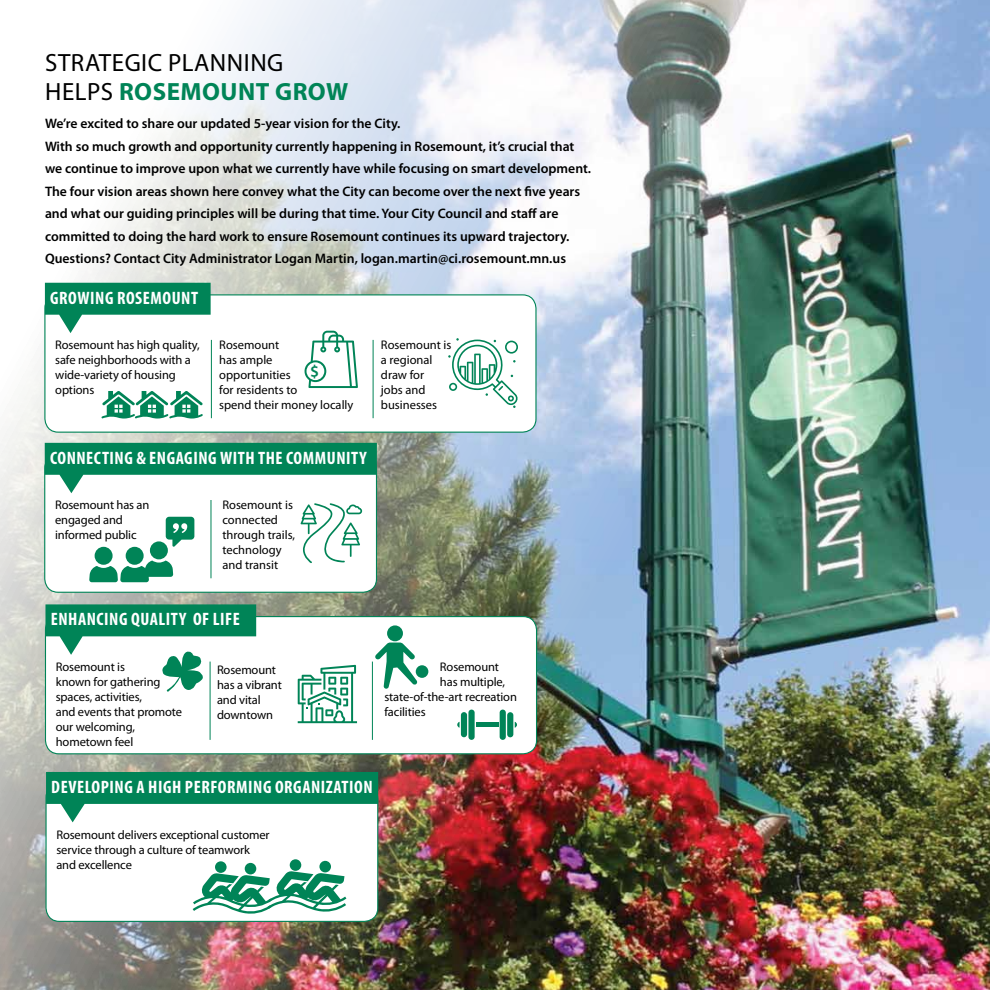
<style>
.page{position:relative;width:990px;height:990px;background:#fff}
.page>*{position:absolute;margin:0;border:0;box-sizing:border-box;transform-origin:0 0}
.t1{font:25px/28.8px "Myriad Pro";letter-spacing:.02em;color:#000}
.t2{font:700 condensed 18px "Myriad Pro";letter-spacing:.03em;color:#fff}
.t3{font:600 16.88px "Myriad Pro";color:#008457}
.t4{font:600 13.75px/22.5px "Myriad Pro";color:#000}
.t5{font:12.5px/15px "Myriad Pro";letter-spacing:-.01em;color:#000}
.s1{font-weight:700;color:#008457}
</style>
<div class="page">
<img style="left:0;top:0;width:990px;height:990px">
<div style="left:45px;top:295px;width:491px;height:137px;background:#fff;border-radius:13px"></div>
<div style="left:44px;top:294px;width:493px;height:139px;border:1px solid #008457;border-radius:13px"></div>
<svg style="left:45px;top:283px;width:166px;height:50px"></svg>
<hr style="left:211px;top:340px;width:1px;height:78px;background:#008457">
<hr style="left:373px;top:340px;width:1px;height:78px;background:#008457">
<div style="left:45px;top:455px;width:331px;height:137px;background:#fff;border-radius:14px"></div>
<div style="left:44px;top:454px;width:333px;height:139px;border:1px solid #008457;border-radius:14px"></div>
<svg style="left:45px;top:443px;width:332px;height:50px"></svg>
<hr style="left:211px;top:500px;width:1px;height:78px;background:#008457">
<div style="left:45px;top:617px;width:492px;height:137px;background:#fff;border-radius:13px"></div>
<div style="left:45px;top:616px;width:492px;height:138px;border:1px solid #008457;border-radius:13px"></div>
<hr style="left:210px;top:662px;width:1px;height:78px;background:#008457">
<hr style="left:372px;top:662px;width:1px;height:78px;background:#008457">
<svg style="left:300px;top:503px;width:62px;height:60px"></svg>
<svg style="left:448px;top:338px;width:70px;height:70px"></svg>
<div style="left:150px;top:541px;width:18px;height:18px;background:#008457;border-radius:50%"></div>
<svg style="left:166px;top:517px;width:28px;height:30px"></svg>
<div style="left:126px;top:547px;width:18px;height:18px;background:#008457;border-radius:50%"></div>
<svg style="left:89px;top:561px;width:84px;height:21px"></svg>
<div style="left:95px;top:547px;width:18px;height:18px;background:#008457;border-radius:50%"></div>
<svg style="left:304px;top:331px;width:54px;height:57px"></svg>
<svg style="left:101px;top:391px;width:102px;height:28px"></svg>
<svg style="left:298px;top:665px;width:59px;height:58px"></svg>
<svg style="left:45px;top:604px;width:211px;height:89px"></svg>
<div style="left:387px;top:625px;width:16px;height:16px;background:#008457;border-radius:50%"></div>
<svg style="left:375px;top:643px;width:43px;height:46px"></svg>
<div style="left:416px;top:665px;width:12px;height:13px;background:#008457;border-radius:50%"></div>
<div style="left:476px;top:722px;width:22px;height:5px;background:#008457"></div>
<div style="left:461px;top:712px;width:6px;height:25px;background:#008457;border-radius:3px"></div>
<div style="left:468px;top:710px;width:7px;height:30px;background:#008457;border-radius:3px"></div>
<svg style="left:457px;top:722px;width:3px;height:6px"></svg>
<div style="left:507px;top:712px;width:6px;height:25px;background:#008457;border-radius:3px"></div>
<div style="left:500px;top:710px;width:6px;height:30px;background:#008457;border-radius:3px"></div>
<div style="left:46px;top:784px;width:332px;height:137px;background:#fff;border-radius:14px"></div>
<div style="left:45px;top:784px;width:333px;height:138px;border:1px solid #008457;border-radius:14px"></div>
<svg style="left:46px;top:772px;width:332px;height:50px"></svg>
<div style="left:290px;top:859px;width:11px;height:12px;background:#008457;border-radius:50%"></div>
<div style="left:319px;top:861px;width:12px;height:12px;background:#008457;border-radius:50%"></div>
<div style="left:215px;top:861px;width:12px;height:12px;background:#008457;border-radius:50%"></div>
<div style="left:245px;top:863px;width:11px;height:12px;background:#008457;border-radius:50%"></div>
<svg style="left:193px;top:871px;width:153px;height:43px"></svg>
<h1 class="t1" style="left:45px;top:48px;width:305px">STRATEGIC PLANNING<br>HELPS <span class="s1">ROSEMOUNT GROW</span></h1>
<p class="t4" style="left:45px;top:112px;width:548px">We’re excited to share our updated 5-year vision for the City.<br>With so much growth and opportunity currently happening in Rosemount, it’s crucial that we continue to improve upon what we currently have while focusing on smart development.<br>The four vision areas shown here convey what the City can become over the next five years and what our guiding principles will be during that time. Your City Council and staff are committed to doing the hard work to ensure Rosemount continues its upward trajectory.<br>Questions? Contact City Administrator Logan Martin, logan.martin@ci.rosemount.mn.us</p>
<h2 class="t2" style="left:50px;top:286px;width:150px">GROWING ROSEMOUNT</h2>
<p class="t5" style="left:55px;top:337px;width:146px">Rosemount has high quality, safe neighborhoods with a wide-variety of housing options</p>
<p class="t5" style="left:219px;top:337px;width:136px">Rosemount<br>has ample<br>opportunities<br>for residents to<br>spend their money locally</p>
<p class="t5" style="left:381px;top:337px;width:72px">Rosemount is a regional draw for<br>jobs and businesses</p>
<h3 class="t3" style="left:310px;top:361px;width:11px">$</h3>
<h2 class="t2" style="left:50px;top:447px;width:318px">CONNECTING &amp; ENGAGING WITH THE COMMUNITY</h2>
<p class="t5" style="left:55px;top:497px;width:96px">Rosemount has an engaged and informed public</p>
<p class="t5" style="left:222px;top:497px;width:74px">Rosemount is connected through trails, technology and transit</p>
<h2 class="t2" style="left:51px;top:608px;width:191px">ENHANCING QUALITY OF LIFE</h2>
<p class="t5" style="left:56px;top:659px;width:128px">Rosemount is<br>known for gathering spaces, activities,<br>and events that promote our welcoming, hometown feel</p>
<p class="t5" style="left:217px;top:662px;width:66px">Rosemount has a vibrant and vital downtown</p>
<p class="t5" style="left:440px;top:659px;width:61px">Rosemount</p>
<p class="t5" style="left:440px;top:674px;width:67px">has multiple,</p>
<p class="t5" style="left:384px;top:689px;width:134px">state-of-the-art recreation</p>
<p class="t5" style="left:384px;top:704px;width:43px">facilities</p>
<h2 class="t2" style="left:51px;top:776px;width:323px">DEVELOPING A HIGH PERFORMING ORGANIZATION</h2>
<p class="t5" style="left:56px;top:827px;width:215px">Rosemount delivers exceptional customer service through a culture of teamwork and excellence</p>
</div>
